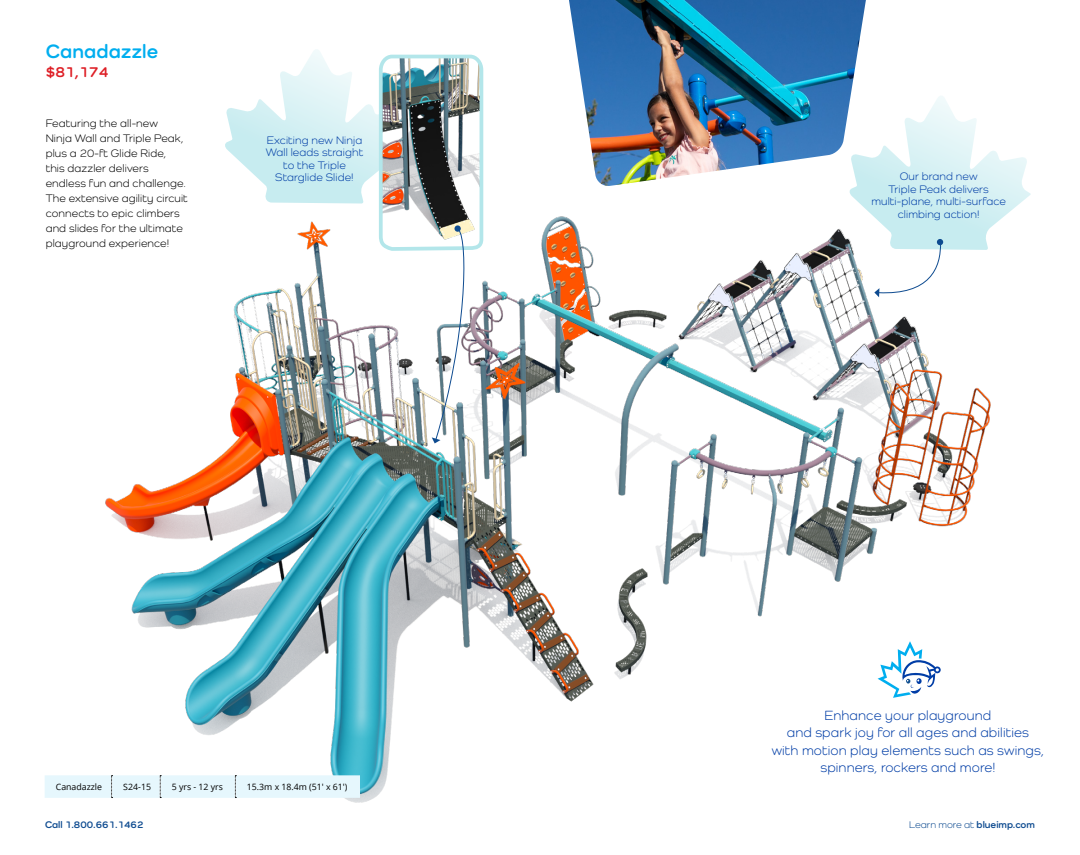
<style>
.page{position:relative;width:1080px;height:855px;background:#fff}
.page>*{position:absolute;margin:0;border:0;box-sizing:border-box;transform-origin:0 0}
.t1{font:700 20px "Como";letter-spacing:.01em;color:#00aeef}
.t2{font:700 15px "Como";color:#de1f26}
.t3{font:13.75px/17.5px "Como";letter-spacing:.01em;color:#003da6;text-align:center}
.t4{font:11.25px/15px "Como";letter-spacing:.01em;color:#000}
.t5{font:11.25px/12.5px "Como";letter-spacing:.01em;color:#003da6;text-align:center}
.t6{font:10px "Como";color:#0e4b90}
.t7{font:700 10px "Como";color:#0e4b90}
.t8{font:8.75px "Open Sans";color:#000}
.s1{font-weight:700}
</style>
<div class="page">
<svg style="left:853px;top:96px;width:178px;height:115px"></svg>
<img style="left:105px;top:188px;width:905px;height:615px">
<svg style="left:224px;top:49px;width:261px;height:394px"></svg>
<img style="left:569px;top:0;width:297px;height:187px">
<svg style="left:878px;top:641px;width:63px;height:57px"></svg>
<div style="left:45px;top:775px;width:315px;height:23px;background:#e6f7fd"></div>
<h1 class="t1" style="left:46px;top:39px;width:114px">Canadazzle</h1>
<h2 class="t2" style="left:46px;top:63px;width:64px">$81,174</h2>
<p class="t4" style="left:46px;top:115px;width:144px">Featuring the all-new<br>Ninja Wall and Triple Peak, plus a 20-ft Glide Ride, this dazzler delivers endless fun and challenge.<br>The extensive agility circuit connects to epic climbers and slides for the ultimate playground experience!</p>
<p class="t5" style="left:266px;top:134px;width:99px">Exciting new Ninja<br>Wall leads straight to the Triple<br>Starglide Slide!</p>
<p class="t8" style="left:56px;top:781px;width:48px">Canadazzle</p>
<p class="t8" style="left:123px;top:781px;width:30px">S24-15</p>
<p class="t8" style="left:172px;top:781px;width:53px">5 yrs - 12 yrs</p>
<p class="t8" style="left:247px;top:781px;width:102px">15.3m x 18.4m (51' x 61')</p>
<p class="t7" style="left:45px;top:818px;width:100px">Call 1.800.661.1462</p>
<p class="t5" style="left:871px;top:170px;width:136px">Our brand new<br>Triple Peak delivers multi-plane, multi-surface climbing action!</p>
<p class="t3" style="left:772px;top:706px;width:274px">Enhance your playground<br>and spark joy for all ages and abilities with motion play elements such as swings, spinners, rockers and more!</p>
<p class="t6" style="left:909px;top:818px;width:127px">Learn more at <span class="s1">blueimp.com</span></p>
</div>
